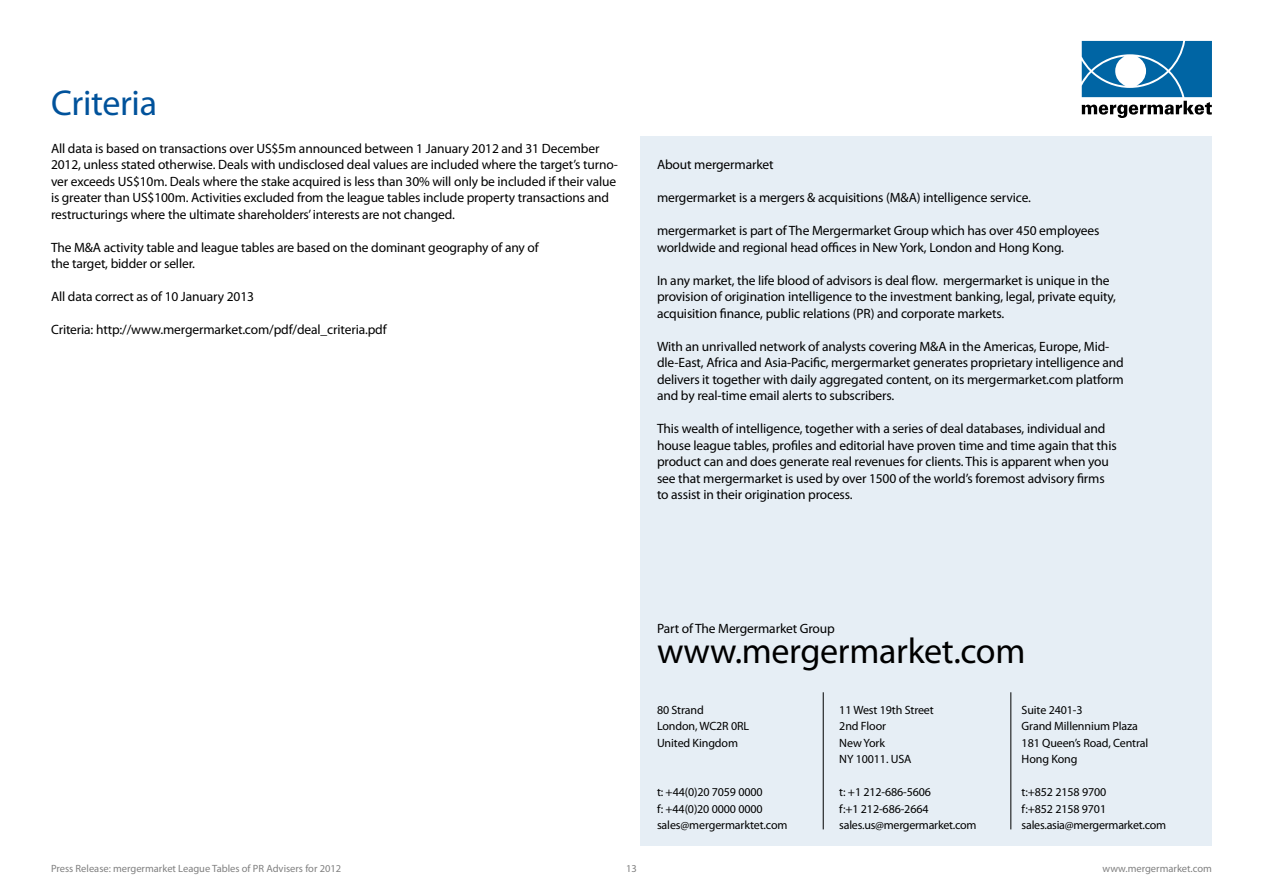
<style>
.page{position:relative;width:1263px;height:893px;background:#fff}
.page>*{position:absolute;margin:0;border:0;box-sizing:border-box;transform-origin:0 0}
.t1{font:36px "Myriad Pro";letter-spacing:-.01em;color:#000}
.t2{font:36px "Myriad Pro";letter-spacing:-.01em;color:#00529b}
.t3{font:13.5px/16.5px "Myriad Pro";letter-spacing:-.01em;color:#000}
.t4{font:12px/16.5px "Myriad Pro";letter-spacing:-.01em;color:#000}
.t5{font:10.5px "Myriad Pro";color:#808080}
</style>
<div class="page">
<div style="left:640px;top:136px;width:572px;height:710px;background:#e6eef5"></div>
<hr style="left:823px;top:692px;width:1px;height:137px;background:#000">
<hr style="left:1010px;top:692px;width:1px;height:137px;background:#000">
<svg style="left:1082px;top:41px;width:130px;height:77px"></svg>
<h1 class="t2" style="left:51px;top:81px;width:108px">Criteria</h1>
<p class="t3" style="left:51px;top:140px;width:569px">All data is based on transactions over US$5m announced between 1 January 2012 and 31 December 2012, unless stated otherwise. Deals with undisclosed deal values are included where the target’s turno&shy;ver exceeds US$10m. Deals where the stake acquired is less than 30% will only be included if their value is greater than US$100m. Activities excluded from the league tables include property transactions and restructurings where the ultimate shareholders’ interests are not changed.</p>
<p class="t3" style="left:51px;top:239px;width:489px">The M&amp;A activity table and league tables are based on the dominant geography of any of the target, bidder or seller.</p>
<p class="t3" style="left:51px;top:288px;width:205px">All data correct as of 10 January 2013</p>
<p class="t3" style="left:51px;top:321px;width:337px">Criteria: http://www.mergermarket.com/pdf/deal_criteria.pdf</p>
<p class="t3" style="left:657px;top:156px;width:118px">About mergermarket</p>
<p class="t3" style="left:657px;top:189px;width:375px">mergermarket is a mergers &amp; acquisitions (M&amp;A) intelligence service.</p>
<p class="t3" style="left:657px;top:222px;width:444px">mergermarket is part of The Mergermarket Group which has over 450 employees worldwide and regional head offices in New York, London and Hong Kong.</p>
<p class="t3" style="left:657px;top:272px;width:460px">In any market, the life blood of advisors is deal flow. mergermarket is unique in the provision of origination intelligence to the investment banking, legal, private equity, acquisition finance, public relations (PR) and corporate markets.</p>
<p class="t3" style="left:657px;top:338px;width:468px">With an unrivalled network of analysts covering M&amp;A in the Americas, Europe, Mid&shy;dle-East, Africa and Asia-Pacific, mergermarket generates proprietary intelligence and delivers it together with daily aggregated content, on its mergermarket.com platform and by real-time email alerts to subscribers.</p>
<p class="t3" style="left:657px;top:420px;width:461px">This wealth of intelligence, together with a series of deal databases, individual and house league tables, profiles and editorial have proven time and time again that this product can and does generate real revenues for clients. This is apparent when you see that mergermarket is used by over 1500 of the world’s foremost advisory firms to assist in their origination process.</p>
<p class="t3" style="left:657px;top:620px;width:179px">Part of The Mergermarket Group</p>
<h1 class="t1" style="left:657px;top:629px;width:370px">www.mergermarket.com</h1>
<p class="t4" style="left:657px;top:701px;width:94px">80 Strand<br>London, WC2R 0RL<br>United Kingdom</p>
<p class="t4" style="left:657px;top:784px;width:132px">t: +44(0)20 7059 0000<br>f: +44(0)20 0000 0000 sales@mergermarktet.com</p>
<p class="t4" style="left:839px;top:701px;width:96px">11 West 19th Street<br>2nd Floor<br>New York<br>NY 10011. USA</p>
<p class="t4" style="left:839px;top:784px;width:139px">t: +1 212-686-5606<br>f:+1 212-686-2664 sales.us@mergermarket.com</p>
<p class="t4" style="left:1022px;top:701px;width:128px">Suite 2401-3<br>Grand Millennium Plaza<br>181 Queen’s Road, Central<br>Hong Kong</p>
<p class="t4" style="left:1022px;top:784px;width:146px">t:+852 2158 9700<br>f:+852 2158 9701 sales.asia@mergermarket.com</p>
<p class="t5" style="left:51px;top:862px;width:292px">Press Release: mergermarket League Tables of PR Advisers for 2012</p>
<p class="t5" style="left:626px;top:862px;width:12px">13</p>
<p class="t5" style="left:1102px;top:862px;width:111px">www.mergermarket.com</p>
</div>
